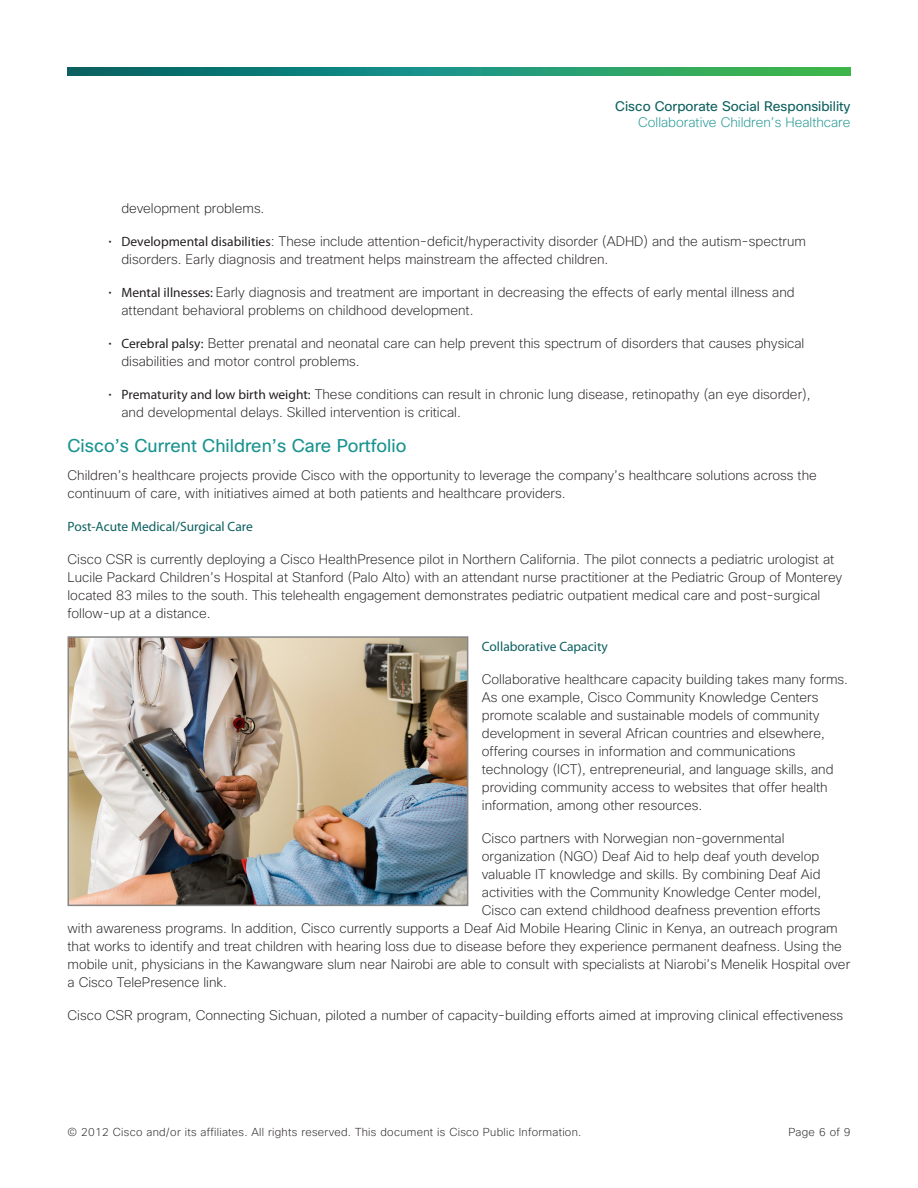
<style>
.page{position:relative;width:918px;height:1188px;background:#fff}
.page>*{position:absolute;margin:0;border:0;box-sizing:border-box;transform-origin:0 0}
.t1{font:18px "Cisco Sans";color:#19938f}
.t2{font:200 13.5px/18px "Cisco Sans";color:#231f20}
.t3{font:13.5px "Myriad Pro";color:#0d605f}
.t4{font:13.5px "Cisco Sans";color:#0d605f}
.t5{font:200 13.5px "Cisco Sans";color:#19938f}
.t6{font:200 11.25px "Cisco Sans";letter-spacing:.025em;color:#231f20}
.s1{font-family:"Myriad Pro";font-weight:400}
</style>
<div class="page">
<svg style="left:68px;top:68px;width:782px;height:8px;background:#1e906e"></svg>
<img style="left:71px;top:639px;width:394px;height:264px">
<div style="left:68px;top:636px;width:400px;height:270px;border:2px solid #878787"></div>
<p class="t4" style="left:615px;top:98px;width:237px">Cisco Corporate Social Responsibility</p>
<p class="t5" style="left:638px;top:114px;width:214px">Collaborative Children’s Healthcare</p>
<p class="t2" style="left:122px;top:199px;width:144px">development problems.</p>
<p class="t2" style="left:121px;top:232px;width:686px"><span class="s1">Developmental disabilities</span>: These include attention-deficit/hyperactivity disorder (ADHD) and the autism-spectrum disorders. Early diagnosis and treatment helps mainstream the affected children.</p>
<p class="t2" style="left:122px;top:283px;width:675px"><span class="s1">Mental illnesses:</span> Early diagnosis and treatment are important in decreasing the effects of early mental illness and attendant behavioral problems on childhood development.</p>
<p class="t2" style="left:122px;top:334px;width:684px"><span class="s1">Cerebral palsy:</span> Better prenatal and neonatal care can help prevent this spectrum of disorders that causes physical disabilities and motor control problems.</p>
<p class="t2" style="left:122px;top:385px;width:691px"><span class="s1">Prematurity and low birth weight:</span> These conditions can result in chronic lung disease, retinopathy (an eye disorder), and developmental delays. Skilled intervention is critical.</p>
<h1 class="t1" style="left:68px;top:434px;width:340px">Cisco’s Current Children’s Care Portfolio</h1>
<p class="t2" style="left:68px;top:466px;width:751px">Children’s healthcare projects provide Cisco with the opportunity to leverage the company’s healthcare solutions across the continuum of care, with initiatives aimed at both patients and healthcare providers.</p>
<p class="t3" style="left:68px;top:518px;width:187px">Post-Acute Medical/Surgical Care</p>
<p class="t2" style="left:68px;top:550px;width:776px">Cisco CSR is currently deploying a Cisco HealthPresence pilot in Northern California. The pilot connects a pediatric urologist at Lucile Packard Children’s Hospital at Stanford (Palo Alto) with an attendant nurse practitioner at the Pediatric Group of Monterey located 83 miles to the south. This telehealth engagement demonstrates pediatric outpatient medical care and post-surgical follow-up at a distance.</p>
<p class="t3" style="left:482px;top:638px;width:128px">Collaborative Capacity</p>
<p class="t2" style="left:482px;top:670px;width:368px">Collaborative healthcare capacity building takes many forms.<br>As one example, Cisco Community Knowledge Centers promote scalable and sustainable models of community development in several African countries and elsewhere, offering courses in information and communications technology (ICT), entrepreneurial, and language skills, and providing community access to websites that offer health information, among other resources.</p>
<p class="t2" style="left:482px;top:829px;width:304px">Cisco partners with Norwegian non-governmental</p>
<p class="t2" style="left:482px;top:847px;width:339px">organization (NGO) Deaf Aid to help deaf youth develop</p>
<p class="t2" style="left:482px;top:865px;width:340px">valuable IT knowledge and skills. By combining Deaf Aid</p>
<p class="t2" style="left:482px;top:883px;width:341px">activities with the Community Knowledge Center model,</p>
<p class="t2" style="left:482px;top:901px;width:340px">Cisco can extend childhood deafness prevention efforts</p>
<p class="t2" style="left:68px;top:919px;width:772px">with awareness programs. In addition, Cisco currently supports a Deaf Aid Mobile Hearing Clinic in Kenya, an outreach program</p>
<p class="t2" style="left:68px;top:937px;width:776px">that works to identify and treat children with hearing loss due to disease before they experience permanent deafness. Using the</p>
<p class="t2" style="left:68px;top:955px;width:784px">mobile unit, physicians in the Kawangware slum near Nairobi are able to consult with specialists at Niarobi’s Menelik Hospital over</p>
<p class="t2" style="left:68px;top:973px;width:161px">a Cisco TelePresence link.</p>
<p class="t2" style="left:68px;top:1006px;width:777px">Cisco CSR program, Connecting Sichuan, piloted a number of capacity-building efforts aimed at improving clinical effectiveness</p>
<p class="t6" style="left:68px;top:1124px;width:515px">© 2012 Cisco and/or its affiliates. All rights reserved. This document is Cisco Public Information.</p>
<p class="t6" style="left:788px;top:1124px;width:64px">Page 6 of 9</p>
</div>
